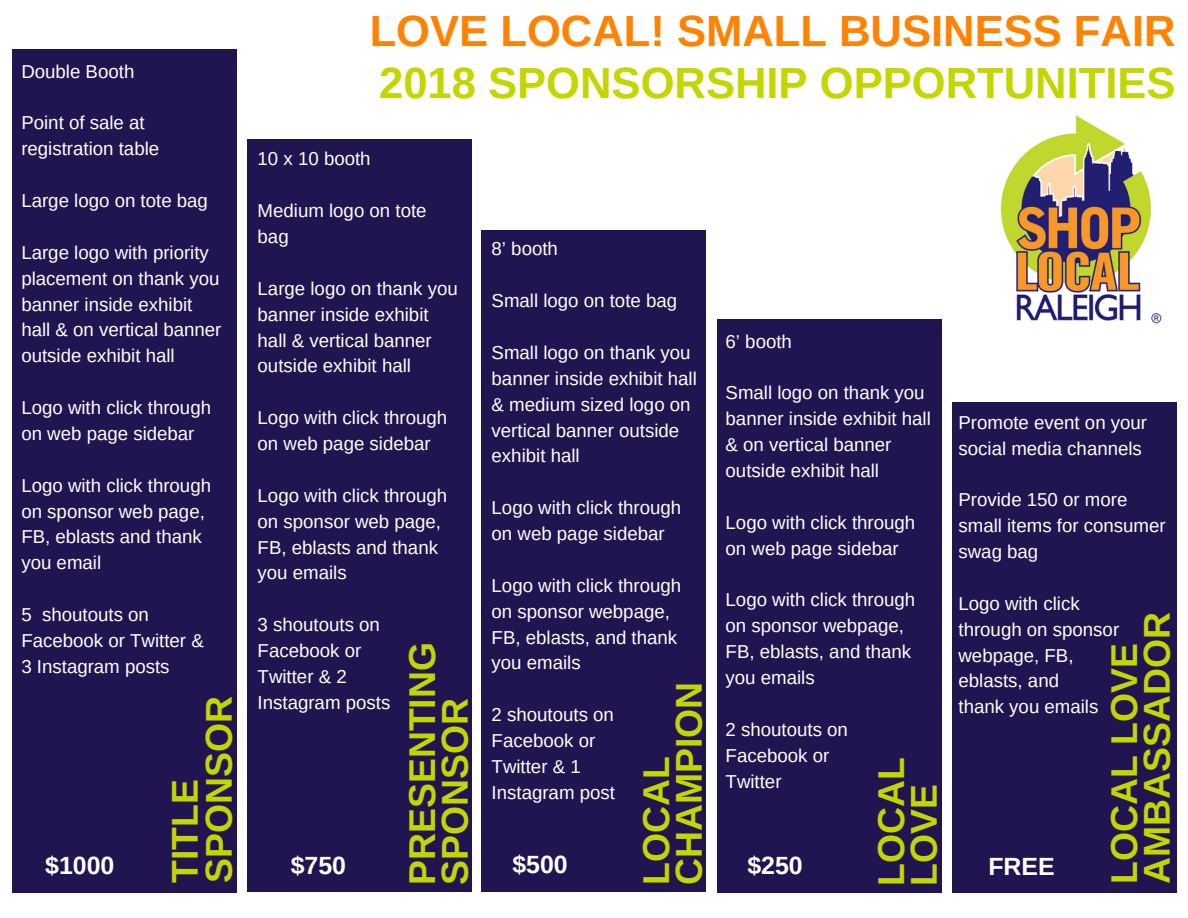
<style>
.page{position:relative;width:1188px;height:918px;background:#fff}
.page>*{position:absolute;margin:0;border:0;box-sizing:border-box;transform-origin:0 0}
.t1{font:700 43.65px "Arimo";color:#c4d600}
.t2{font:700 43.65px "Arimo";color:#ff8200}
.t3{font:700 37.35px/32.7px "Arimo";color:#c4d600}
.t4{font:700 24.9px "Arimo";color:#fff}
.t5{font:18.75px/25.8px "Arimo";color:#fff}
</style>
<div class="page">
<img style="left:1000px;top:115px;width:162px;height:209px">
<div style="left:12px;top:50px;width:225px;height:843px;background:#211551"></div>
<div style="left:248px;top:140px;width:224px;height:752px;background:#211551"></div>
<div style="left:482px;top:231px;width:224px;height:661px;background:#211551"></div>
<div style="left:717px;top:320px;width:225px;height:573px;background:#211551"></div>
<div style="left:952px;top:403px;width:225px;height:490px;background:#211551"></div>
<p class="t5" style="left:21px;top:58px;width:115px">Double Booth</p>
<p class="t5" style="left:21px;top:110px;width:139px">Point of sale at registration table</p>
<p class="t5" style="left:21px;top:188px;width:188px">Large logo on tote bag</p>
<p class="t5" style="left:21px;top:239px;width:202px">Large logo with priority placement on thank you banner inside exhibit hall &amp; on vertical banner outside exhibit hall</p>
<p class="t5" style="left:21px;top:395px;width:191px">Logo with click through on web page sidebar</p>
<p class="t5" style="left:21px;top:472px;width:191px">Logo with click through on sponsor web page,<br>FB, eblasts and thank you email</p>
<p class="t5" style="left:21px;top:602px;width:184px">5 shoutouts on<br>Facebook or Twitter &amp;<br>3 Instagram posts</p>
<h3 class="t4" style="left:45px;top:852px;width:71px">$1000</h3>
<h2 class="t3" style="left:168px;top:883px;width:188px;line-height:33.8px;rotate:-90deg">TITLE<br>SPONSOR</h2>
<h1 class="t2" style="left:370px;top:6px;width:807px">LOVE LOCAL! SMALL BUSINESS FAIR</h1>
<h1 class="t1" style="left:379px;top:59px;width:798px">2018 SPONSORSHIP OPPORTUNITIES</h1>
<p class="t5" style="left:258px;top:146px;width:115px">10 x 10 booth</p>
<p class="t5" style="left:258px;top:198px;width:170px">Medium logo on tote bag</p>
<p class="t5" style="left:258px;top:275px;width:202px">Large logo on thank you banner inside exhibit hall &amp; vertical banner outside exhibit hall</p>
<p class="t5" style="left:258px;top:405px;width:191px">Logo with click through on web page sidebar</p>
<p class="t5" style="left:258px;top:482px;width:191px">Logo with click through on sponsor web page,<br>FB, eblasts and thank you emails</p>
<p class="t5" style="left:258px;top:612px;width:134px">3 shoutouts on<br>Facebook or<br>Twitter &amp; 2<br>Instagram posts</p>
<h2 class="t3" style="left:406px;top:885px;width:244px;rotate:-90deg">PRESENTING<br>SPONSOR</h2>
<h3 class="t4" style="left:291px;top:852px;width:57px">$750</h3>
<p class="t5" style="left:492px;top:236px;width:68px">8’ booth</p>
<p class="t5" style="left:492px;top:288px;width:187px">Small logo on tote bag</p>
<p class="t5" style="left:492px;top:339px;width:207px">Small logo on thank you banner inside exhibit hall &amp; medium sized logo on vertical banner outside exhibit hall</p>
<p class="t5" style="left:492px;top:495px;width:191px">Logo with click through on web page sidebar</p>
<p class="t5" style="left:492px;top:572px;width:191px">Logo with click through on sponsor webpage,<br>FB, eblasts, and thank you emails</p>
<p class="t5" style="left:492px;top:702px;width:125px">2 shoutouts on<br>Facebook or<br>Twitter &amp; 1<br>Instagram post</p>
<h2 class="t3" style="left:640px;top:885px;width:205px;rotate:-90deg">LOCAL<br>CHAMPION</h2>
<h3 class="t4" style="left:512px;top:850px;width:57px">$500</h3>
<p class="t5" style="left:726px;top:328px;width:68px">6’ booth</p>
<p class="t5" style="left:726px;top:380px;width:207px">Small logo on thank you banner inside exhibit hall &amp; on vertical banner outside exhibit hall</p>
<p class="t5" style="left:726px;top:509px;width:191px">Logo with click through on web page sidebar</p>
<p class="t5" style="left:726px;top:587px;width:191px">Logo with click through on sponsor webpage,<br>FB, eblasts, and thank you emails</p>
<p class="t5" style="left:726px;top:716px;width:124px">2 shoutouts on<br>Facebook or<br>Twitter</p>
<h2 class="t3" style="left:875px;top:886px;width:130px;rotate:-90deg">LOCAL<br>LOVE</h2>
<h3 class="t4" style="left:747px;top:852px;width:57px">$250</h3>
<p class="t5" style="left:958px;top:409px;width:190px">Promote event on your social media channels</p>
<p class="t5" style="left:958px;top:487px;width:209px">Provide 150 or more small items for consumer swag bag</p>
<p class="t5" style="left:958px;top:590px;width:162px">Logo with click through on sponsor webpage, FB, eblasts, and<br>thank you emails</p>
<h2 class="t3" style="left:1108px;top:884px;width:273px;rotate:-90deg">LOCAL LOVE<br>AMBASSADOR</h2>
<h3 class="t4" style="left:988px;top:853px;width:68px">FREE</h3>
</div>
